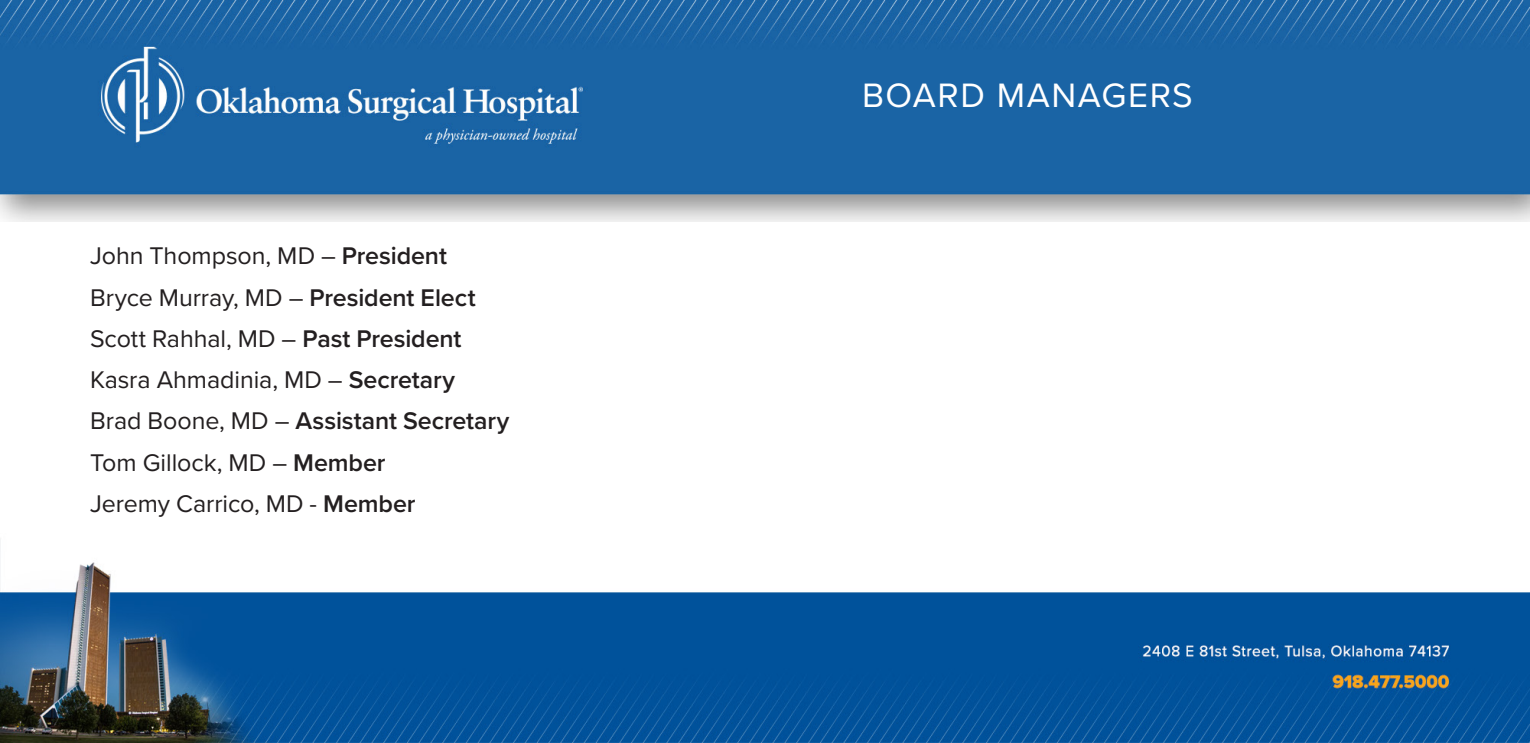
<style>
.page{position:relative;width:1530px;height:743px;background:#fff}
.page>*{position:absolute;margin:0;border:0;box-sizing:border-box;transform-origin:0 0}
.t1{font:35px "Proxima Nova";letter-spacing:.04em;color:#fff}
.t2{font:25px "Proxima Nova";letter-spacing:-.005em;color:#231f20}
.t3{font:600 25px "Proxima Nova";letter-spacing:-.005em;color:#231f20}
.s1{font-weight:600}
.s2{font-weight:400}
</style>
<div class="page">
<img style="left:0;top:0;width:1530px;height:221px">
<img style="left:0;top:539px;width:1530px;height:203px">
<p class="t2" style="left:90px;top:237px;width:359px">John Thompson, MD – <span class="s1">President</span></p>
<p class="t2" style="left:90px;top:278px;width:387px">Bryce Murray, MD – <span class="s1">President Elect</span></p>
<p class="t2" style="left:90px;top:320px;width:373px">Scott Rahhal, MD – <span class="s1">Past President</span></p>
<p class="t2" style="left:90px;top:361px;width:367px">Kasra Ahmadinia, MD – <span class="s1">Secretary</span></p>
<p class="t3" style="left:90px;top:402px;width:421px"><span class="s2">Brad Boone, MD –</span> Assistant Secretary</p>
<p class="t2" style="left:90px;top:443px;width:297px">Tom Gillock, MD – <span class="s1">Member</span></p>
<p class="t2" style="left:90px;top:485px;width:327px">Jeremy Carrico, MD - <span class="s1">Member</span></p>
<p class="t1" style="left:862px;top:70px;width:332px">BOARD MANAGERS</p>
</div>
